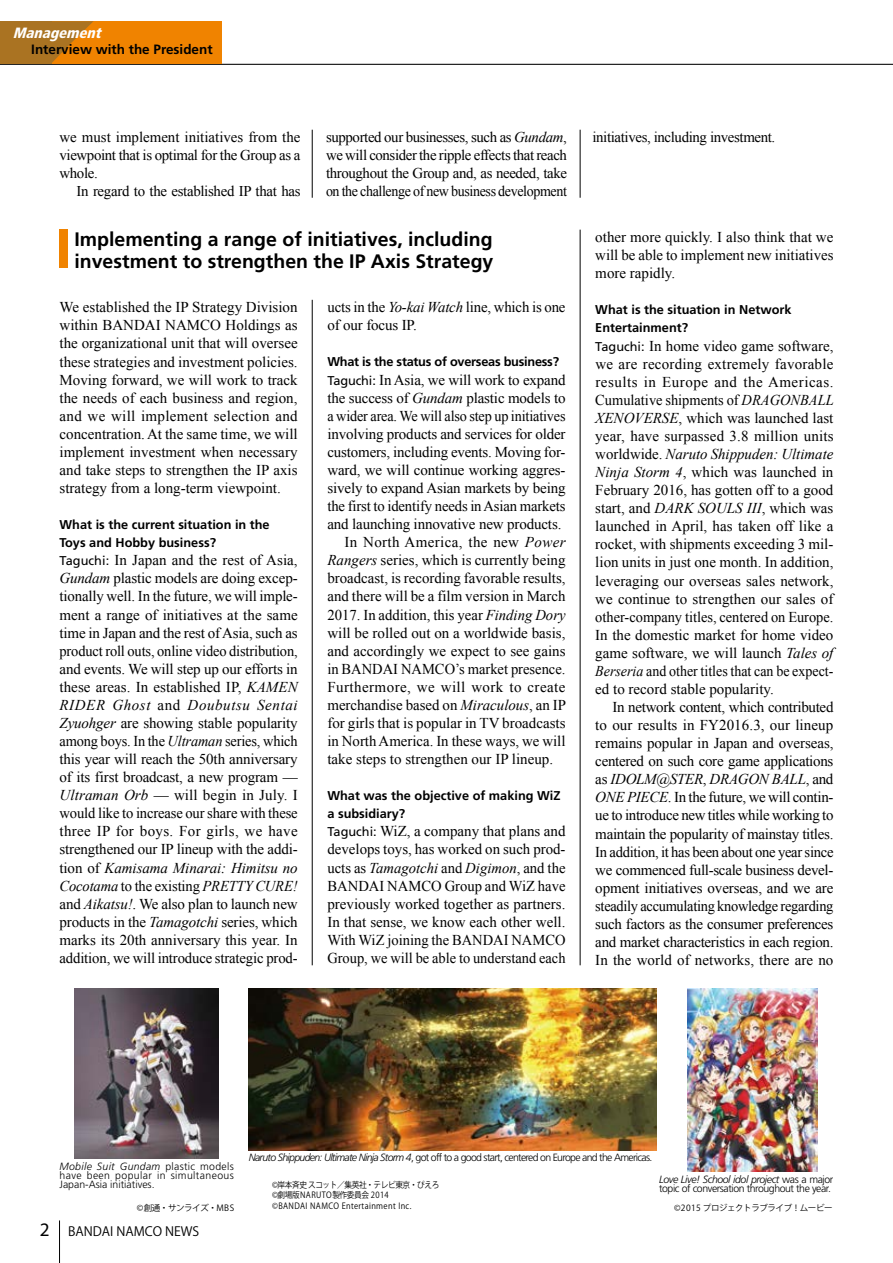
<style>
.page{position:relative;width:893px;height:1263px;background:#fff}
.page>*{position:absolute;margin:0;border:0;box-sizing:border-box;transform-origin:0 0}
.t1{font:700 19.5px/22.5px "Frutiger LT Std";color:#000}
.t2{font:15px/18px "Times New Roman";color:#000;text-align:justify}
.t3{font:15px "Times New Roman";color:#000;scale:.95 1}
.t4{font:15px "Times New Roman";letter-spacing:.03em;color:#000}
.t5{font:15px "Times New Roman";letter-spacing:.025em;color:#000}
.t6{font:14.85px/18.1px "Times New Roman";letter-spacing:-.025em;color:#000;text-align:justify}
.t7{font:italic 900 condensed 14.85px "Frutiger LT Std";color:#fff}
.t8{font:700 13.5px "Frutiger LT Std";color:#000}
.t9{font:700 12.75px/18px "Frutiger LT Std";color:#000}
.t10{font:700 12.75px "Frutiger LT Std";letter-spacing:-.02em;color:#000}
.t11{font:12.75px "Koz Go Pr 6 N";color:#000}
.t12{font:300 10.5px/9px "Frutiger LT Std";letter-spacing:-.04em;color:#000}
.t13{font:300 10.5px "Frutiger LT Std";letter-spacing:-.065em;color:#000}
.t14{font:8.55px/10.6px "Koz Go Pr 6 N";letter-spacing:.05em;color:#000;scale:.9 1}
.t15{font:8.55px "Koz Go Pr 6 N";letter-spacing:-.05em;color:#000}
.s1{font-style:italic}
.s2{font-family:"Frutiger LT Std";font-size:12.75px}
.s3{font-family:"Myriad Pro";font-size:19.2px}
</style>
<div class="page">
<hr style="left:59px;top:1220px;width:1px;height:43px;background:#000">
<hr style="left:0;top:64px;width:893px;height:1px;background:#000">
<hr style="left:312px;top:300px;width:1px;height:665px;background:#000">
<hr style="left:580px;top:230px;width:1px;height:735px;background:#000">
<div style="left:60px;top:230px;width:8px;height:38px;background:#f08300"></div>
<img style="left:74px;top:989px;width:145px;height:170px">
<img style="left:688px;top:989px;width:129px;height:182px">
<img style="left:249px;top:989px;width:408px;height:161px">
<div style="left:51px;top:21px;width:170px;height:43px;background:#f08300"></div>
<div style="left:0;top:21px;width:51px;height:43px;background:#aa7322"></div>
<svg style="left:51px;top:21px;width:43px;height:43px"></svg>
<hr style="left:312px;top:130px;width:1px;height:68px;background:#000">
<hr style="left:580px;top:130px;width:1px;height:68px;background:#000">
<p class="t7" style="left:13px;top:24px;width:94px">Management</p>
<p class="t8" style="left:31px;top:41px;width:183px">Interview with the President</p>
<p class="t6" style="left:60px;top:128px;width:242px">we must implement initiatives from the viewpoint that is optimal for the Group as a whole.</p>
<p class="t6" style="left:77px;top:182px;width:226px">In regard to the established IP that has</p>
<p class="t6" style="left:326px;top:128px;width:243px">supported our businesses, such as <span class="s1">Gundam</span>, we will consider the ripple effects that reach throughout the Group and, as needed, take on the challenge of new business development</p>
<p class="t6" style="left:592px;top:128px;width:184px">initiatives, including investment.</p>
<h1 class="t1" style="left:74px;top:228px;width:421px">Implementing a range of initiatives, including investment to strengthen the IP Axis Strategy</h1>
<p class="t2" style="left:60px;top:298px;width:240px">We established the IP Strategy Division within BANDAI NAMCO Holdings as the organizational unit that will oversee these strategies and investment policies.<br>Moving forward, we will work to track the needs of each business and region, and we will implement selection and concentration. At the same time, we will implement investment when necessary and take steps to strengthen the IP axis strategy from a long-term viewpoint.</p>
<p class="t9" style="left:60px;top:516px;width:212px">What is the current situation in the<br>Toys and Hobby business?</p>
<p class="t2" style="left:60px;top:551px;width:240px"><span class="s2">Taguchi:</span> In Japan and the rest of Asia, <span class="s1">Gundam</span> plastic models are doing excep&shy;tionally well. In the future, we will imple&shy;ment a range of initiatives at the same time in Japan and the rest of Asia, such as product roll outs, online video distribution, and events. We will step up our efforts in these areas. In established IP, <span class="s1">KAMEN RIDER Ghost</span> and <span class="s1">Doubutsu Sentai Zyuohger</span> are showing stable popularity among boys. In the <span class="s1">Ultraman</span> series, which this year will reach the 50th anniversary of its first broadcast, a new program — <span class="s1">Ultraman Orb</span> — will begin in July. I would like to increase our share with these three IP for boys. For girls, we have strengthened our IP lineup with the addi&shy;tion of <span class="s1">Kamisama Minarai: Himitsu no Cocotama</span> to the existing <span class="s1">PRETTY CURE! </span>and <span class="s1">Aikatsu!</span>. We also plan to launch new products in the <span class="s1">Tamagotchi</span> series, which marks its 20th anniversary this year. In addition, we will introduce strategic prod-</p>
<p class="t2" style="left:327px;top:298px;width:240px">ucts in the <span class="s1">Yo-kai Watch</span> line, which is one of our focus IP.</p>
<p class="t10" style="left:327px;top:355px;width:233px">What is the status of overseas business?</p>
<p class="t2" style="left:327px;top:370px;width:240px"><span class="s2">Taguchi:</span> In Asia, we will work to expand</p>
<p class="t2" style="left:327px;top:388px;width:240px">the success of <span class="s1">Gundam</span> plastic models to</p>
<p class="t3" style="left:327px;top:406px;width:252px">a wider area. We will also step up initiatives</p>
<p class="t2" style="left:327px;top:424px;width:240px">involving products and services for older</p>
<p class="t2" style="left:327px;top:443px;width:240px">customers, including events. Moving for-</p>
<p class="t2" style="left:327px;top:461px;width:240px">ward, we will continue working aggres-</p>
<p class="t2" style="left:327px;top:479px;width:240px">sively to expand Asian markets by being</p>
<p class="t2" style="left:327px;top:497px;width:240px">the first to identify needs in Asian markets</p>
<p class="t2" style="left:327px;top:515px;width:235px">and launching innovative new products.</p>
<p class="t5" style="left:344px;top:532px;width:223px">In North America, the new <span class="s1">Power</span></p>
<p class="t2" style="left:327px;top:551px;width:240px"><span class="s1">Rangers</span> series, which is currently being</p>
<p class="t2" style="left:327px;top:569px;width:240px">broadcast, is recording favorable results,</p>
<p class="t2" style="left:327px;top:587px;width:240px">and there will be a film version in March</p>
<p class="t2" style="left:327px;top:605px;width:240px">2017. In addition, this year <span class="s1">Finding Dory</span></p>
<p class="t2" style="left:327px;top:623px;width:240px">will be rolled out on a worldwide basis,</p>
<p class="t2" style="left:327px;top:641px;width:240px">and accordingly we expect to see gains</p>
<p class="t2" style="left:327px;top:659px;width:240px">in BANDAI NAMCO’s market presence.</p>
<p class="t4" style="left:327px;top:677px;width:240px">Furthermore, we will work to create</p>
<p class="t2" style="left:327px;top:696px;width:240px">merchandise based on <span class="s1">Miraculous</span>, an IP</p>
<p class="t2" style="left:327px;top:714px;width:240px">for girls that is popular in TV broadcasts</p>
<p class="t2" style="left:327px;top:732px;width:240px">in North America. In these ways, we will</p>
<p class="t2" style="left:327px;top:750px;width:227px">take steps to strengthen our IP lineup.</p>
<p class="t9" style="left:327px;top:787px;width:235px">What was the objective of making WiZ a subsidiary?</p>
<p class="t2" style="left:327px;top:822px;width:240px"><span class="s2">Taguchi:</span> WiZ, a company that plans and develops toys, has worked on such prod&shy;ucts as <span class="s1">Tamagotchi</span> and <span class="s1">Digimon</span>, and the BANDAI NAMCO Group and WiZ have previously worked together as partners.<br>In that sense, we know each other well.<br>With WiZ joining the BANDAI NAMCO Group, we will be able to understand each</p>
<p class="t2" style="left:595px;top:228px;width:240px">other more quickly. I also think that we will be able to implement new initiatives more rapidly.</p>
<p class="t9" style="left:595px;top:301px;width:198px">What is the situation in Network<br>Entertainment?</p>
<p class="t2" style="left:595px;top:336px;width:240px"><span class="s2">Taguchi:</span> In home video game software, we are recording extremely favorable results in Europe and the Americas.<br>Cumulative shipments of <span class="s1">DRAGONBALL XENOVERSE</span>, which was launched last year, have surpassed 3.8 million units worldwide. <span class="s1">Naruto Shippuden: Ultimate Ninja Storm 4</span>, which was launched in February 2016, has gotten off to a good start, and <span class="s1">DARK SOULS III</span>, which was launched in April, has taken off like a rocket, with shipments exceeding 3 mil&shy;lion units in just one month. In addition, leveraging our overseas sales network, we continue to strengthen our sales of other-company titles, centered on Europe.<br>In the domestic market for home video game software, we will launch <span class="s1">Tales of Berseria</span> and other titles that can be expect&shy;ed to record stable popularity.</p>
<p class="t2" style="left:595px;top:698px;width:240px;text-indent:17px">In network content, which contributed to our results in FY2016.3, our lineup remains popular in Japan and overseas, centered on such core game applications as <span class="s1">IDOLM@STER</span>, <span class="s1">DRAGON BALL</span>, and <span class="s1">ONE PIECE</span>. In the future, we will contin&shy;ue to introduce new titles while working to maintain the popularity of mainstay titles.<br>In addition, it has been about one year since we commenced full-scale business devel&shy;opment initiatives overseas, and we are steadily accumulating knowledge regarding such factors as the consumer preferences and market characteristics in each region.<br>In the world of networks, there are no</p>
<p class="t13" style="left:249px;top:1151px;width:405px"><span class="s1">Naruto Shippuden: Ultimate Ninja Storm 4</span>, got off to a good start, centered on Europe and the Americas.</p>
<p class="t12" style="left:60px;top:1162px;width:176px;text-align:justify"><span class="s1">Mobile Suit Gundam</span> plastic models have been popular in simultaneous Japan-Asia initiatives.</p>
<p class="t12" style="left:659px;top:1175px;width:176px"><span class="s1">Love Live! School idol project</span> was a major topic of conversation throughout the year.</p>
<p class="t14" style="left:272px;top:1179px;width:195px">©岸本斉史 スコット／集英社・テレビ東京・ぴえろ　©劇場版NARUTO製作委員会 2014　<br>©BANDAI NAMCO Entertainment Inc.</p>
<p class="t15" style="left:137px;top:1203px;width:99px">©創通・サンライズ・MBS</p>
<p class="t15" style="left:674px;top:1203px;width:160px">©2015 プロジェクトラブライブ！ムービー</p>
<p class="t11" style="left:40px;top:1224px;width:161px"><span class="s3">2</span> BANDAI NAMCO NEWS</p>
</div>
